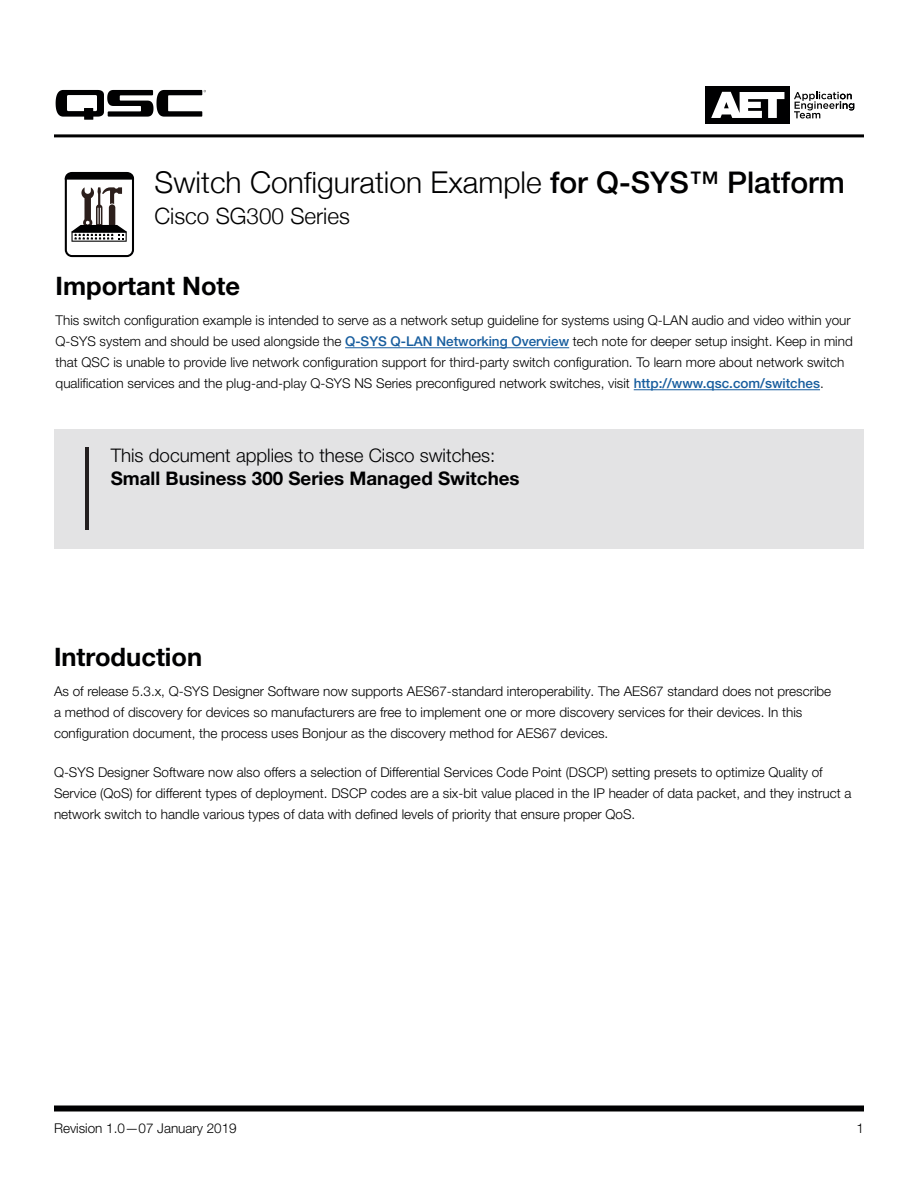
<style>
.page{position:relative;width:918px;height:1188px;background:#fff}
.page>*{position:absolute;margin:0;border:0;box-sizing:border-box;transform-origin:0 0}
.t1{font:300 30px "Helvetica Neue";color:#000001}
.t2{font:700 25.5px "Helvetica Neue LT Pro";color:#000001}
.t3{font:300 22.5px "Helvetica Neue";color:#000001}
.Model_applies{font:300 18.75px/23.5px "Helvetica Neue LT Pro";color:#000001}
.t4{font:300 13.5px/21px "Helvetica Neue LT Pro";color:#000001}
.s1{font-family:"Helvetica Neue LT Pro";font-weight:500}
.s2{font-weight:500;color:#175d9e}
.s3{font-weight:700}
</style>
<div class="page">
<div style="left:54px;top:1106px;width:810px;height:6px;background:#000001"></div>
<div style="left:705px;top:86px;width:85px;height:38px;background:#000001"></div>
<svg style="left:711px;top:92px;width:73px;height:26px"></svg>
<svg style="left:794px;top:92px;width:60px;height:27px"></svg>
<hr style="left:54px;top:134px;width:810px;height:3px;background:#000001">
<svg style="left:56px;top:90px;width:150px;height:30px"></svg>
<div style="left:54px;top:429px;width:810px;height:120px;background:#e3e3e4"></div>
<svg style="left:65px;top:172px;width:69px;height:85px"></svg>
<hr style="left:86px;top:447px;width:3px;height:83px;background:#231f20">
<hr style="left:345px;top:347px;width:224px;height:1px;background:#175d9e">
<hr style="left:634px;top:389px;width:186px;height:1px;background:#175d9e">
<h1 class="t1" style="left:154px;top:164px;width:692px">Switch Configuration Example <span class="s1">for Q-SYS™ Platform</span></h1>
<h3 class="t3" style="left:154px;top:202px;width:197px">Cisco SG300 Series</h3>
<h2 class="t2" style="left:56px;top:270px;width:186px">Important Note</h2>
<p class="t4" style="left:56px;top:310px;width:799px">This switch configuration example is intended to serve as a network setup guideline for systems using Q-LAN audio and video within your Q-SYS system and should be used alongside the <span class="s2">Q-SYS Q-LAN Networking Overview</span> tech note for deeper setup insight. Keep in mind that QSC is unable to provide live network configuration support for third-party switch configuration. To learn more about network switch qualification services and the plug-and-play Q-SYS NS Series preconfigured network switches, visit <span class="s2">http://www.qsc.com/switches</span>.</p>
<p class="Model_applies" style="left:111px;top:443px;width:410px">This document applies to these Cisco switches:<br><span class="s3">Small Business 300 Series Managed Switches</span></p>
<h2 class="t2" style="left:54px;top:641px;width:150px">Introduction</h2>
<p class="t4" style="left:54px;top:681px;width:779px">As of release 5.3.x, Q-SYS Designer Software now supports AES67-standard interoperability. The AES67 standard does not prescribe a method of discovery for devices so manufacturers are free to implement one or more discovery services for their devices. In this configuration document, the process uses Bonjour as the discovery method for AES67 devices.</p>
<p class="t4" style="left:54px;top:762px;width:799px">Q-SYS Designer Software now also offers a selection of Differential Services Code Point (DSCP) setting presets to optimize Quality of<br>Service (QoS) for different types of deployment. DSCP codes are a six-bit value placed in the IP header of data packet, and they instruct a network switch to handle various types of data with defined levels of priority that ensure proper QoS.</p>
<p class="t4" style="left:54px;top:1117px;width:184px">Revision 1.0—07 January 2019</p>
<p class="t4" style="left:856px;top:1117px;width:9px">1</p>
</div>
